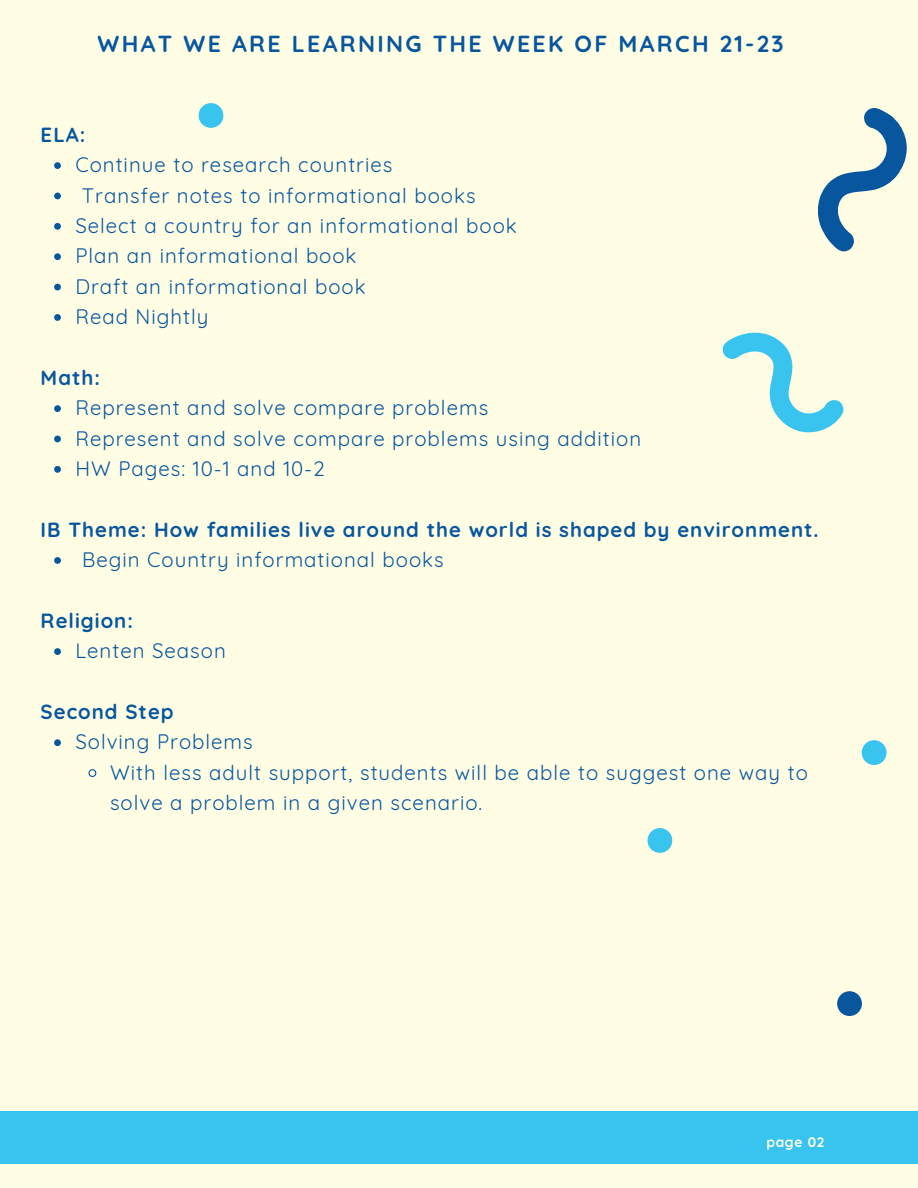
<style>
.page{position:relative;width:918px;height:1188px;background:#fffee4}
.page>*{position:absolute;margin:0;border:0;box-sizing:border-box;transform-origin:0 0}
.t1{font:700 23.25px "Quicksand";letter-spacing:.1em;color:#08569d}
.t2{font:20.4px/30.3px "Quicksand";letter-spacing:.05em;color:#08569d}
.t3{font:700 20.4px "Quicksand";letter-spacing:.05em;color:#08569d}
.t4{font:700 13.8px "Quicksand";letter-spacing:.05em;color:#fffee4}
</style>
<div class="page">
<svg style="left:54px;top:162px;width:7px;height:7px"></svg>
<svg style="left:54px;top:193px;width:7px;height:6px"></svg>
<svg style="left:54px;top:223px;width:7px;height:7px"></svg>
<svg style="left:54px;top:253px;width:7px;height:7px"></svg>
<svg style="left:54px;top:284px;width:7px;height:6px"></svg>
<svg style="left:54px;top:314px;width:7px;height:7px"></svg>
<svg style="left:54px;top:405px;width:7px;height:7px"></svg>
<svg style="left:54px;top:436px;width:7px;height:6px"></svg>
<svg style="left:54px;top:466px;width:7px;height:7px"></svg>
<svg style="left:54px;top:557px;width:7px;height:7px"></svg>
<svg style="left:54px;top:648px;width:7px;height:7px"></svg>
<svg style="left:54px;top:739px;width:7px;height:7px"></svg>
<svg style="left:88px;top:769px;width:9px;height:8px"></svg>
<div style="left:0;top:1111px;width:918px;height:52px;background:#39c3ef"></div>
<svg style="left:648px;top:828px;width:24px;height:25px"></svg>
<svg style="left:837px;top:991px;width:25px;height:25px"></svg>
<svg style="left:722px;top:332px;width:122px;height:101px"></svg>
<svg style="left:817px;top:108px;width:90px;height:144px"></svg>
<svg style="left:862px;top:740px;width:25px;height:25px"></svg>
<svg style="left:199px;top:103px;width:24px;height:25px"></svg>
<p class="t1" style="left:98px;top:29px;width:687px">WHAT WE ARE LEARNING THE WEEK OF MARCH 21-23</p>
<p class="t3" style="left:41px;top:122px;width:46px">ELA:</p>
<p class="t2" style="left:75px;top:150px;width:319px">Continue to research countries</p>
<p class="t2" style="left:82px;top:180px;width:395px">Transfer notes to informational books</p>
<p class="t2" style="left:75px;top:210px;width:443px">Select a country for an informational book</p>
<p class="t2" style="left:75px;top:241px;width:283px">Plan an informational book</p>
<p class="t2" style="left:75px;top:271px;width:292px">Draft an informational book</p>
<p class="t2" style="left:75px;top:301px;width:135px">Read Nightly</p>
<p class="t3" style="left:41px;top:365px;width:61px">Math:</p>
<p class="t2" style="left:75px;top:393px;width:414px">Represent and solve compare problems</p>
<p class="t2" style="left:75px;top:423px;width:567px">Represent and solve compare problems using addition</p>
<p class="t2" style="left:75px;top:453px;width:251px">HW Pages: 10-1 and 10-2</p>
<p class="t3" style="left:41px;top:516px;width:780px">IB Theme: How families live around the world is shaped by environment.</p>
<p class="t2" style="left:82px;top:544px;width:363px">Begin Country informational books</p>
<p class="t3" style="left:41px;top:608px;width:94px">Religion:</p>
<p class="t2" style="left:75px;top:636px;width:152px">Lenten Season</p>
<p class="t3" style="left:41px;top:699px;width:134px">Second Step</p>
<p class="t2" style="left:75px;top:727px;width:179px">Solving Problems</p>
<p class="t2" style="left:110px;top:757px;width:699px">With less adult support, students will be able to suggest one way to solve a problem in a given scenario.</p>
<p class="t4" style="left:766px;top:1133px;width:59px">page 02</p>
</div>
